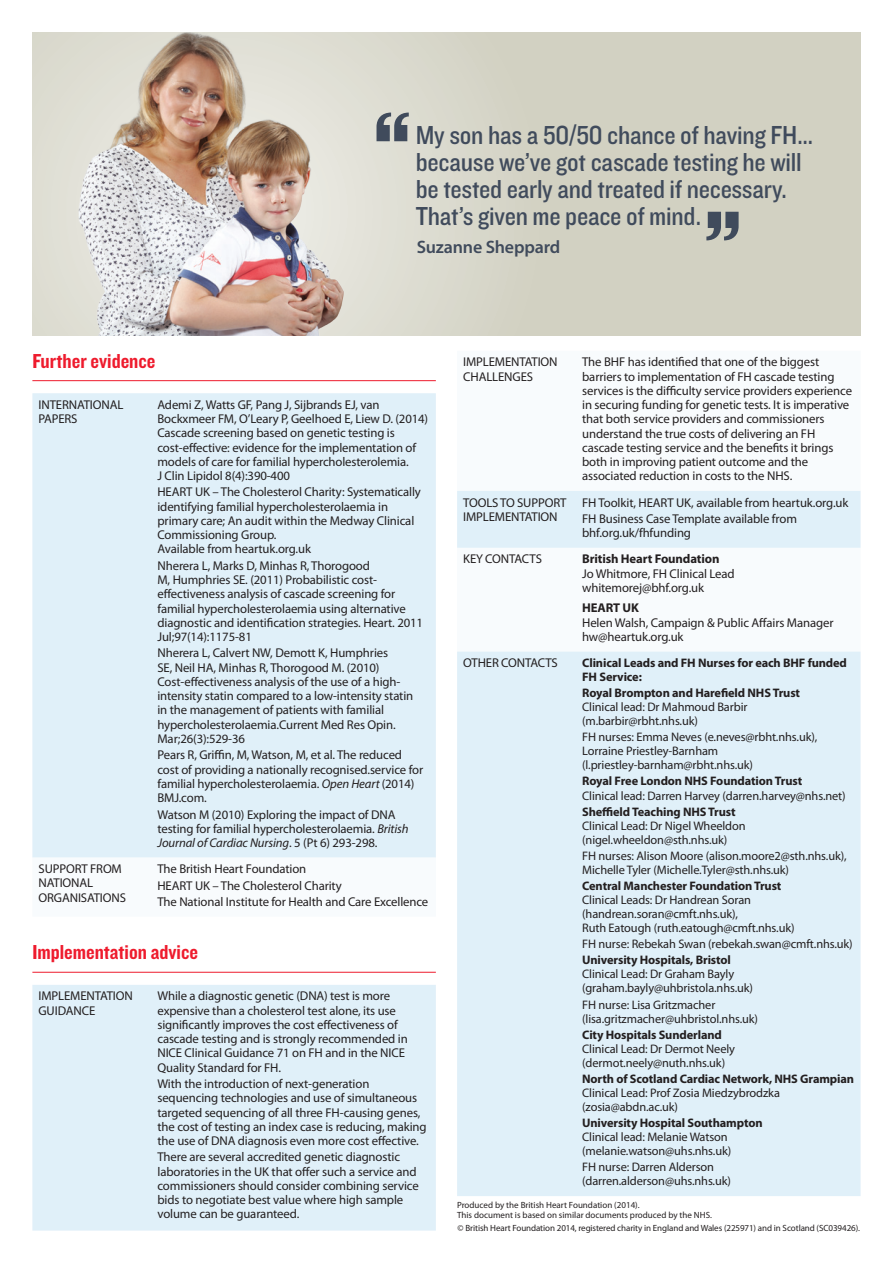
<style>
.page{position:relative;width:893px;height:1263px;background:#fff}
.page>*{position:absolute;margin:0;border:0;box-sizing:border-box;transform-origin:0 0}
.t1{font:119.55px "Knockout 50 Welterweight";color:#404b5c}
.t2{font:27px/27px "Knockout 30 Junior Welterwt";letter-spacing:-.01em;color:#404b5c}
.Headings{font:21px "Knockout 50 Welterweight";color:#ee1b2d}
.t3{font:600 18px "Myriad Pro";letter-spacing:-.01em;color:#404b5c}
.Body_8{font:12.75px/14.2px "Myriad Pro";letter-spacing:-.01em;color:#231f20}
.Table_LH{font:12.75px/14.2px "Myriad Pro";letter-spacing:-.01em;color:#231f20}
.Body_8-2{font:12.3px/14px "Myriad Pro";letter-spacing:-.01em;color:#231f20}
.Body_8-3{font:700 12.3px/14.1px "Myriad Pro";letter-spacing:-.01em;color:#231f20}
.Table_LH-2{font:9px/10.5px "Myriad Pro";letter-spacing:-.005em;color:#231f20}
.s1{font-style:italic}
.s2{font-weight:700}
</style>
<div class="page">
<div style="left:32px;top:393px;width:404px;height:465px;background:#e0f0f9"></div>
<hr style="left:32px;top:380px;width:404px;height:1px;background:#ee1b2d">
<div style="left:32px;top:985px;width:404px;height:245px;background:#e0f0f9"></div>
<hr style="left:32px;top:972px;width:404px;height:1px;background:#ee1b2d">
<svg style="left:32px;top:32px;width:829px;height:304px;background:#d5d4c6"></svg>
<img style="left:61px;top:32px;width:298px;height:304px">
<svg style="left:457px;top:491px;width:404px;height:705px;background:#e3f1f9"></svg>
<p class="t1" style="left:372px;top:74px;width:41px">“</p>
<p class="t2" style="left:416px;top:121px;width:399px">My son has a 50/50 chance of having FH… because we’ve got cascade testing he will be tested early and treated if necessary.<br>That’s given me peace of mind.</p>
<p class="t1" style="left:703px;top:173px;width:41px">”</p>
<p class="t3" style="left:417px;top:235px;width:145px">Suzanne Sheppard</p>
<p class="Headings" style="left:32px;top:347px;width:125px">Further evidence</p>
<p class="Table_LH" style="left:39px;top:397px;width:86px">INTERNATIONAL<br>PAPERS</p>
<p class="Body_8" style="left:157px;top:397px;width:272px">Ademi Z, Watts GF, Pang J, Sijbrands EJ, van Bockxmeer FM, O’Leary P, Geelhoed E, Liew D. (2014)<br>Cascade screening based on genetic testing is cost-effective: evidence for the implementation of models of care for familial hypercholesterolemia.<br>J Clin Lipidol 8(4):390-400</p>
<p class="Body_8" style="left:157px;top:485px;width:265px">HEART UK – The Cholesterol Charity: Systematically identifying familial hypercholesterolaemia in primary care; An audit within the Medway Clinical Commissioning Group.<br>Available from heartuk.org.uk</p>
<p class="Body_8" style="left:157px;top:558px;width:267px">Nherera L, Marks D, Minhas R, Thorogood<br>M, Humphries SE. (2011) Probabilistic cost&shy;effectiveness analysis of cascade screening for familial hypercholesterolaemia using alternative diagnostic and identification strategies. Heart. 2011<br>Jul;97(14):1175-81</p>
<p class="Body_8" style="left:157px;top:646px;width:257px">Nherera L, Calvert NW, Demott K, Humphries<br>SE, Neil HA, Minhas R, Thorogood M. (2010)<br>Cost-effectiveness analysis of the use of a high&shy;intensity statin compared to a low-intensity statin in the management of patients with familial hypercholesterolaemia.Current Med Res Opin.<br>Mar;26(3):529-36</p>
<p class="Body_8" style="left:157px;top:748px;width:267px">Pears R, Griffin, M, Watson, M, et al. The reduced cost of providing a nationally recognised.service for familial hypercholesterolaemia. <span class="s1">Open Heart</span> (2014)<br>BMJ.com.</p>
<p class="Body_8" style="left:157px;top:807px;width:253px">Watson M (2010) Exploring the impact of DNA testing for familial hypercholesterolaemia. <span class="s1">British<br>Journal of Cardiac Nursing</span>. 5 (Pt 6) 293-298.</p>
<p class="Table_LH" style="left:39px;top:861px;width:89px">SUPPORT FROM<br>NATIONAL<br>ORGANISATIONS</p>
<p class="Body_8" style="left:157px;top:861px;width:150px">The British Heart Foundation</p>
<p class="Body_8" style="left:157px;top:878px;width:186px">HEART UK – The Cholesterol Charity</p>
<p class="Body_8" style="left:157px;top:894px;width:272px">The National Institute for Health and Care Excellence</p>
<p class="Headings" style="left:32px;top:938px;width:167px">Implementation advice</p>
<p class="Table_LH" style="left:39px;top:989px;width:96px">IMPLEMENTATION<br>GUIDANCE</p>
<p class="Body_8" style="left:157px;top:989px;width:252px">While a diagnostic genetic (DNA) test is more expensive than a cholesterol test alone, its use significantly improves the cost effectiveness of cascade testing and is strongly recommended in NICE Clinical Guidance 71 on FH and in the NICE Quality Standard for FH.</p>
<p class="Body_8" style="left:157px;top:1076px;width:271px">With the introduction of next-generation sequencing technologies and use of simultaneous targeted sequencing of all three FH-causing genes, the cost of testing an index case is reducing, making the use of DNA diagnosis even more cost effective.</p>
<p class="Body_8" style="left:157px;top:1150px;width:263px">There are several accredited genetic diagnostic laboratories in the UK that offer such a service and commissioners should consider combining service bids to negotiate best value where high sample volume can be guaranteed.</p>
<p class="Table_LH" style="left:463px;top:355px;width:96px">IMPLEMENTATION<br>CHALLENGES</p>
<p class="Body_8" style="left:582px;top:355px;width:271px">The BHF has identified that one of the biggest barriers to implementation of FH cascade testing services is the difficulty service providers experience in securing funding for genetic tests. It is imperative that both service providers and commissioners understand the true costs of delivering an FH cascade testing service and the benefits it brings both in improving patient outcome and the associated reduction in costs to the NHS.</p>
<p class="Table_LH" style="left:463px;top:495px;width:105px">TOOLS TO SUPPORT<br>IMPLEMENTATION</p>
<p class="Body_8" style="left:582px;top:495px;width:268px">FH Toolkit, HEART UK, available from heartuk.org.uk</p>
<p class="Body_8" style="left:582px;top:511px;width:216px">FH Business Case Template available from bhf.org.uk/fhfunding</p>
<p class="Table_LH" style="left:463px;top:552px;width:80px">KEY CONTACTS</p>
<p class="Body_8" style="left:582px;top:552px;width:154px"><span class="s2">British Heart Foundation<br></span>Jo Whitmore, FH Clinical Lead whitemorej@bhf.org.uk</p>
<p class="Body_8" style="left:582px;top:601px;width:253px"><span class="s2">HEART UK<br></span>Helen Walsh, Campaign &amp; Public Affairs Manager hw@heartuk.org.uk</p>
<p class="Table_LH" style="left:463px;top:655px;width:96px">OTHER CONTACTS</p>
<p class="Body_8-3" style="left:582px;top:655px;width:266px">Clinical Leads and FH Nurses for each BHF funded<br>FH Service:</p>
<p class="Body_8-2" style="left:582px;top:686px;width:219px"><span class="s2">Royal Brompton and Harefield NHS Trust<br></span>Clinical lead: Dr Mahmoud Barbir (m.barbir@rbht.nhs.uk)</p>
<p class="Body_8-2" style="left:582px;top:730px;width:237px">FH nurses: Emma Neves (e.neves@rbht.nhs.uk),<br>Lorraine Priestley-Barnham (l.priestley-barnham@rbht.nhs.uk)</p>
<p class="Body_8-2" style="left:582px;top:774px;width:265px"><span class="s2">Royal Free London NHS Foundation Trust<br></span>Clinical lead: Darren Harvey (darren.harvey@nhs.net)</p>
<p class="Body_8-2" style="left:582px;top:804px;width:165px"><span class="s2">Sheffield Teaching NHS Trust<br></span>Clinical Lead: Dr Nigel Wheeldon (nigel.wheeldon@sth.nhs.uk)</p>
<p class="Body_8-2" style="left:582px;top:848px;width:266px">FH nurses: Alison Moore (alison.moore2@sth.nhs.uk),<br>Michelle Tyler (Michelle.Tyler@sth.nhs.uk)</p>
<p class="Body_8-2" style="left:582px;top:879px;width:214px"><span class="s2">Central Manchester Foundation Trust </span>Clinical Leads: Dr Handrean Soran (handrean.soran@cmft.nhs.uk),<br>Ruth Eatough (ruth.eatough@cmft.nhs.uk)</p>
<p class="Body_8-2" style="left:582px;top:937px;width:272px">FH nurse: Rebekah Swan (rebekah.swan@cmft.nhs.uk)</p>
<p class="Body_8-2" style="left:582px;top:953px;width:172px"><span class="s2">University Hospitals, Bristol<br></span>Clinical Lead: Dr Graham Bayly (graham.bayly@uhbristola.nhs.uk)</p>
<p class="Body_8-2" style="left:582px;top:997px;width:177px">FH nurse: Lisa Gritzmacher (lisa.gritzmacher@uhbristol.nhs.uk)</p>
<p class="Body_8-2" style="left:582px;top:1027px;width:154px"><span class="s2">City Hospitals Sunderland<br></span>Clinical Lead: Dr Dermot Neely (dermot.neely@nuth.nhs.uk)</p>
<p class="Body_8-2" style="left:582px;top:1072px;width:273px"><span class="s2">North of Scotland Cardiac Network, NHS Grampian<br></span>Clinical Lead: Prof Zosia Miedzybrodzka (zosia@abdn.ac.uk)</p>
<p class="Body_8-2" style="left:582px;top:1116px;width:182px"><span class="s2">University Hospital Southampton<br></span>Clinical lead: Melanie Watson (melanie.watson@uhs.nhs.uk)</p>
<p class="Body_8-2" style="left:582px;top:1160px;width:150px">FH nurse: Darren Alderson (darren.alderson@uhs.nhs.uk)</p>
<p class="Table_LH-2" style="left:458px;top:1222px;width:404px">© British Heart Foundation 2014, registered charity in England and Wales (225971) and in Scotland (SC039426).</p>
<p class="Table_LH-2" style="left:457px;top:1199px;width:256px">Produced by the British Heart Foundation (2014).<br>This document is based on similar documents produced by the NHS.</p>
</div>
